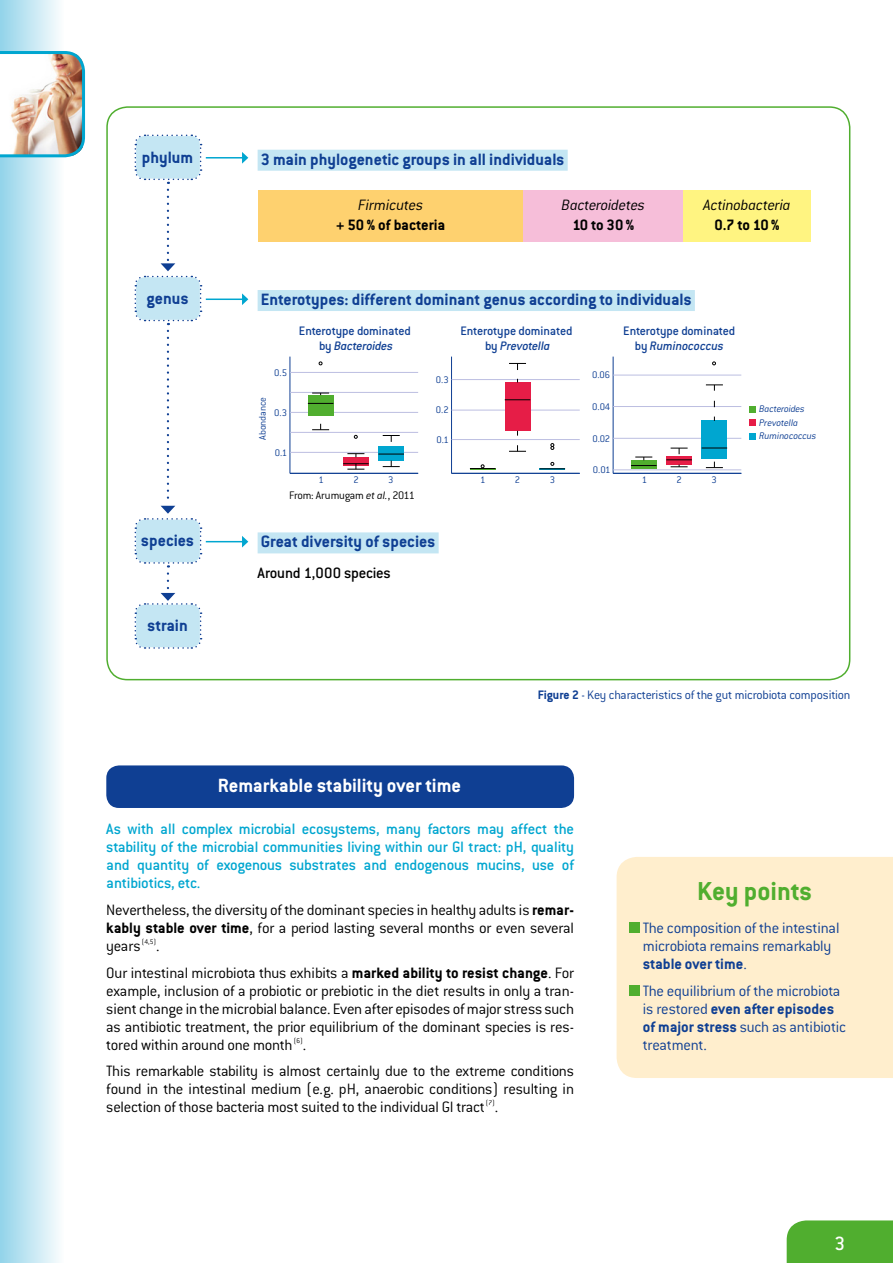
<style>
.page{position:relative;width:893px;height:1263px;background:#fff}
.page>*{position:absolute;margin:0;border:0;box-sizing:border-box;transform-origin:0 0}
.t1{font:700 28.5px "Conduit ITC";color:#50ae2f}
.t2{font:700 21px "Conduit ITC";color:#fff}
.t3{font:500 21px "Conduit ITC";color:#fff}
.t4{font:700 18px "Conduit ITC";color:#0f3f93}
.t5{font:300 16.5px/18px "Conduit ITC";letter-spacing:-.015em;color:#000}
.t6{font:500 16.5px/18px "Conduit ITC";letter-spacing:-.015em;color:#00a6d0;text-align:justify}
.t7{font:300 16.5px/18px "Conduit ITC";letter-spacing:-.015em;color:#0f3f93}
.t8{font:italic 300 16.5px "Conduit ITC";letter-spacing:-.01em;color:#000}
.t9{font:700 16.5px "Conduit ITC";letter-spacing:-.005em;color:#000}
.t10{font:500 16.5px "Conduit ITC";letter-spacing:-.015em;color:#000}
.t11{font:500 13.5px/15px "Conduit ITC";letter-spacing:-.015em;color:#0f3f93;text-align:center}
.t12{font:300 13.5px "Conduit ITC";letter-spacing:-.015em;color:#0f3f93}
.t13{font:300 12px "Conduit ITC";letter-spacing:-.02em;color:#000}
.t14{font:300 10.5px "Conduit ITC";letter-spacing:-.01em;color:#0f3f93}
.t15{font:italic 300 10.5px/13.2px "Conduit ITC";letter-spacing:-.01em;color:#0f3f93}
.t16{font:300 7.35px "Conduit ITC";color:#000}
.s1{font-style:italic}
.s2{font-weight:700}
</style>
<div class="page">
<div style="left:0;top:0;width:64px;height:1263px;background:linear-gradient(to right,#92d3e9,#fbfdfe)"></div>
<div style="left:787px;top:1220px;width:106px;height:43px;background:#50ae2f"></div>
<img style="left:0;top:50px;width:86px;height:109px">
<hr style="left:290px;top:357px;width:1px;height:116px;background:#0f3f93">
<hr style="left:290px;top:473px;width:128px;height:1px;background:#0f3f93">
<hr style="left:290px;top:452px;width:128px;height:1px;background:#bcbee1">
<hr style="left:290px;top:432px;width:128px;height:1px;background:#bcbee1">
<hr style="left:290px;top:412px;width:128px;height:1px;background:#bcbee1">
<hr style="left:290px;top:392px;width:128px;height:1px;background:#bcbee1">
<hr style="left:290px;top:372px;width:128px;height:1px;background:#bcbee1">
<div style="left:308px;top:395px;width:25px;height:20px;background:#50ae2f"></div>
<svg style="left:308px;top:403px;width:25px;height:1px"></svg>
<svg style="left:312px;top:393px;width:17px;height:2px"></svg>
<svg style="left:312px;top:424px;width:17px;height:6px"></svg>
<div style="left:343px;top:457px;width:26px;height:8px;background:#e61d47"></div>
<svg style="left:347px;top:453px;width:17px;height:4px"></svg>
<svg style="left:343px;top:463px;width:26px;height:7px"></svg>
<div style="left:378px;top:446px;width:26px;height:15px;background:#00a6d0"></div>
<svg style="left:378px;top:454px;width:26px;height:1px"></svg>
<svg style="left:383px;top:435px;width:17px;height:7px"></svg>
<svg style="left:383px;top:461px;width:17px;height:6px"></svg>
<svg style="left:354px;top:435px;width:4px;height:4px"></svg>
<hr style="left:613px;top:357px;width:1px;height:116px;background:#0f3f93">
<hr style="left:613px;top:473px;width:128px;height:1px;background:#0f3f93">
<hr style="left:613px;top:469px;width:128px;height:1px;background:#bcbee1">
<hr style="left:613px;top:438px;width:128px;height:1px;background:#bcbee1">
<hr style="left:613px;top:406px;width:128px;height:1px;background:#bcbee1">
<hr style="left:613px;top:375px;width:128px;height:1px;background:#bcbee1">
<div style="left:631px;top:461px;width:26px;height:8px;background:#50ae2f"></div>
<svg style="left:631px;top:457px;width:26px;height:9px"></svg>
<svg style="left:666px;top:448px;width:26px;height:19px"></svg>
<div style="left:702px;top:421px;width:25px;height:38px;background:#00a6d0"></div>
<svg style="left:702px;top:448px;width:25px;height:1px"></svg>
<svg style="left:706px;top:384px;width:17px;height:7px"></svg>
<svg style="left:706px;top:462px;width:17px;height:6px"></svg>
<hr style="left:451px;top:357px;width:1px;height:116px;background:#0f3f93">
<hr style="left:451px;top:473px;width:129px;height:1px;background:#0f3f93">
<hr style="left:451px;top:439px;width:129px;height:1px;background:#bcbee1">
<hr style="left:451px;top:410px;width:129px;height:1px;background:#bcbee1">
<hr style="left:451px;top:379px;width:129px;height:1px;background:#bcbee1">
<div style="left:505px;top:382px;width:25px;height:48px;background:#e61d47"></div>
<svg style="left:505px;top:399px;width:25px;height:1px"></svg>
<svg style="left:509px;top:363px;width:17px;height:7px"></svg>
<svg style="left:509px;top:445px;width:17px;height:7px"></svg>
<svg style="left:470px;top:464px;width:25px;height:5px"></svg>
<svg style="left:540px;top:462px;width:25px;height:7px"></svg>
<svg style="left:551px;top:443px;width:3px;height:7px"></svg>
<div style="left:749px;top:406px;width:7px;height:7px;background:#50ae2f"></div>
<div style="left:749px;top:420px;width:7px;height:6px;background:#e61d47"></div>
<div style="left:749px;top:433px;width:7px;height:6px;background:#00a6d0"></div>
<div style="left:617px;top:857px;width:276px;height:221px;background:#ffeecd"></div>
<div style="left:258px;top:190px;width:265px;height:52px;background:#fed16f"></div>
<div style="left:523px;top:190px;width:160px;height:52px;background:#f6bed9"></div>
<div style="left:683px;top:190px;width:127px;height:52px;background:#fff481"></div>
<div style="left:106px;top:765px;width:468px;height:43px;background:#0f3f93;border-radius:13px"></div>
<div style="left:629px;top:923px;width:11px;height:10px;background:#50ae2f"></div>
<div style="left:629px;top:985px;width:11px;height:11px;background:#50ae2f"></div>
<div style="left:258px;top:150px;width:310px;height:21px;background:#c4e6f3"></div>
<div style="left:258px;top:532px;width:181px;height:21px;background:#c4e6f3"></div>
<div style="left:258px;top:290px;width:437px;height:21px;background:#c4e6f3"></div>
<hr style="left:206px;top:157px;width:37px;height:2px;background:#00a6d0">
<svg style="left:242px;top:152px;width:6px;height:12px"></svg>
<hr style="left:206px;top:298px;width:37px;height:2px;background:#00a6d0">
<svg style="left:242px;top:293px;width:6px;height:12px"></svg>
<hr style="left:206px;top:541px;width:37px;height:1px;background:#00a6d0">
<svg style="left:242px;top:536px;width:6px;height:11px"></svg>
<svg style="left:134px;top:134px;width:68px;height:50px"></svg>
<svg style="left:134px;top:190px;width:68px;height:135px"></svg>
<svg style="left:134px;top:331px;width:68px;height:236px"></svg>
<svg style="left:134px;top:573px;width:68px;height:76px"></svg>
<p class="t4" style="left:142px;top:147px;width:53px">phylum</p>
<p class="t4" style="left:261px;top:149px;width:305px">3 main phylogenetic groups in all individuals</p>
<p class="t8" style="left:358px;top:196px;width:66px">Firmicutes</p>
<p class="t9" style="left:336px;top:215px;width:111px">+ 50% of bacteria</p>
<p class="t8" style="left:562px;top:196px;width:85px">Bacteroidetes</p>
<p class="t9" style="left:572px;top:215px;width:64px">10 to 30%</p>
<p class="t8" style="left:703px;top:196px;width:89px">Actinobacteria</p>
<p class="t9" style="left:714px;top:215px;width:67px">0.7 to 10%</p>
<p class="t4" style="left:146px;top:288px;width:44px">genus</p>
<p class="t4" style="left:261px;top:289px;width:432px">Enterotypes: different dominant genus according to individuals</p>
<p class="t11" style="left:299px;top:323px;width:114px">Enterotype dominated by <span class="s1">Bacteroides</span></p>
<p class="t11" style="left:460px;top:323px;width:114px">Enterotype dominated by <span class="s1">Prevotella</span></p>
<p class="t11" style="left:623px;top:323px;width:114px">Enterotype dominated by <span class="s1">Ruminococcus</span></p>
<p class="t14" style="left:274px;top:367px;width:14px">0.5</p>
<p class="t14" style="left:436px;top:374px;width:14px">0.3</p>
<p class="t14" style="left:592px;top:369px;width:20px">0.06</p>
<p class="t14" style="left:257px;top:440px;width:44px;rotate:-90deg">Abondance</p>
<p class="t14" style="left:274px;top:407px;width:14px">0.3</p>
<p class="t14" style="left:436px;top:404px;width:14px">0.2</p>
<p class="t14" style="left:436px;top:434px;width:14px">0.1</p>
<p class="t14" style="left:592px;top:401px;width:20px">0.04</p>
<p class="t14" style="left:592px;top:432px;width:19px">0.02</p>
<p class="t15" style="left:759px;top:402px;width:59px">Bacteroides<br>Prevotella<br>Ruminococcus</p>
<p class="t14" style="left:275px;top:447px;width:14px">0.1</p>
<p class="t14" style="left:593px;top:464px;width:19px">0.01</p>
<p class="t14" style="left:318px;top:474px;width:7px">1</p>
<p class="t14" style="left:353px;top:474px;width:7px">2</p>
<p class="t14" style="left:388px;top:474px;width:7px">3</p>
<p class="t14" style="left:480px;top:474px;width:7px">1</p>
<p class="t14" style="left:515px;top:474px;width:7px">2</p>
<p class="t14" style="left:550px;top:474px;width:7px">3</p>
<p class="t14" style="left:642px;top:474px;width:7px">1</p>
<p class="t14" style="left:676px;top:474px;width:7px">2</p>
<p class="t14" style="left:711px;top:474px;width:7px">3</p>
<p class="t13" style="left:289px;top:489px;width:127px">From: Arumugam <span class="s1">et al.</span>, 2011</p>
<p class="t4" style="left:141px;top:530px;width:55px">species</p>
<p class="t4" style="left:261px;top:531px;width:176px">Great diversity of species</p>
<p class="t10" style="left:258px;top:563px;width:135px">Around 1,000 species</p>
<p class="t4" style="left:147px;top:615px;width:42px">strain</p>
<p class="t12" style="left:538px;top:688px;width:314px"><span class="s2">Figure 2</span> - Key characteristics of the gut microbiota composition</p>
<p class="t2" style="left:218px;top:773px;width:245px">Remarkable stability over time</p>
<p class="t6" style="left:106px;top:820px;width:469px">As with all complex microbial ecosystems, many factors may affect the stability of the microbial communities living within our GI tract: pH, quality and quantity of exogenous substrates and endogenous mucins, use of antibiotics, etc.</p>
<p class="t5" style="left:106px;top:901px;width:469px;text-align:justify">Nevertheless, the diversity of the dominant species in healthy adults is <span class="s2">remar&shy;kably stable over time</span>, for a period lasting several months or even several years</p>
<p class="t16" style="left:142px;top:938px;width:16px">(4,5)</p>
<p class="t5" style="left:106px;top:933px;width:469px;line-height:26.5px;text-indent:50px">.<br>Our intestinal microbiota thus exhibits a <span class="s2">marked ability to resist change</span>. For</p>
<p class="t5" style="left:106px;top:981px;width:469px;text-align:justify">example, inclusion of a probiotic or prebiotic in the diet results in only a tran&shy;sient change in the microbial balance. Even after episodes of major stress such as antibiotic treatment, the prior equilibrium of the dominant species is res&shy;tored within around one month</p>
<p class="t16" style="left:294px;top:1036px;width:11px">(6)</p>
<p class="t5" style="left:106px;top:1031px;width:469px;line-height:26.5px;text-indent:197px">.<br>This remarkable stability is almost certainly due to the extreme conditions</p>
<p class="t5" style="left:106px;top:1080px;width:469px">found in the intestinal medium (e.g. pH, anaerobic conditions) resulting in selection of those bacteria most suited to the individual GI tract</p>
<p class="t16" style="left:486px;top:1099px;width:11px">(7)</p>
<p class="t5" style="left:495px;top:1098px;width:5px">.</p>
<h1 class="t1" style="left:697px;top:874px;width:116px">Key points</h1>
<p class="t7" style="left:643px;top:919px;width:198px">The composition of the intestinal microbiota remains remarkably <span class="s2">stable over time</span>.</p>
<p class="t7" style="left:643px;top:982px;width:205px">The equilibrium of the microbiota is restored <span class="s2">even after episodes of major stress</span> such as antibiotic treatment.</p>
<p class="t3" style="left:834px;top:1231px;width:12px">3</p>
</div>
